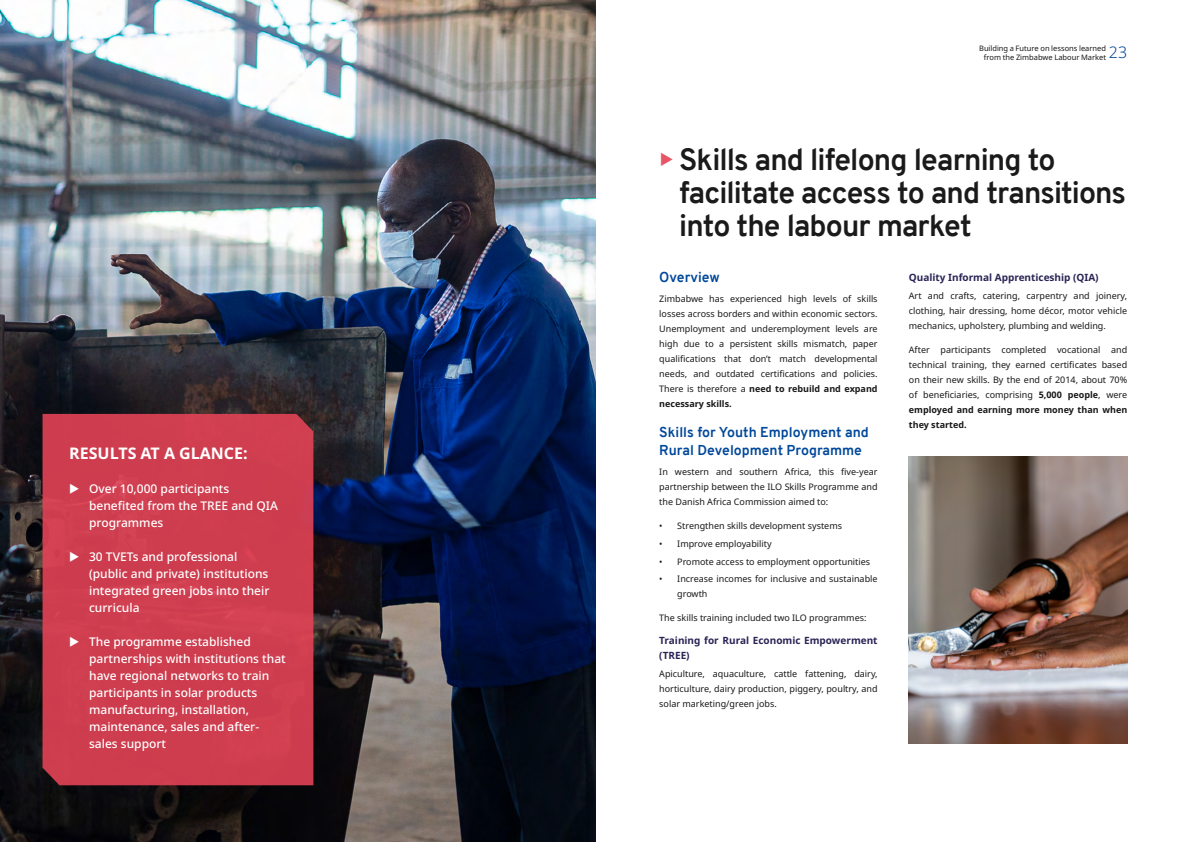
<style>
.page{position:relative;width:1191px;height:842px;background:#fff}
.page>*{position:absolute;margin:0;border:0;box-sizing:border-box;transform-origin:0 0}
.t1{font:700 30px/33px "Overpass";letter-spacing:-.03em;color:#000}
.t2{font:700 16px "Noto Sans";color:#fff}
.t3{font:300 16px "Noto Sans";color:#00489a}
.t4{font:700 14px/18px "Overpass";color:#00489a}
.t5{font:500 12px/17px "Noto Sans";color:#fff}
.t6{font:700 10px/15px "Noto Sans";color:#292455}
.t7{font:9px/15px "Noto Sans";color:#181818;text-align:justify}
.t8{font:7.5px/9.8px "Noto Sans";color:#181818;text-align:right}
.s1{font-weight:700}
</style>
<div class="page">
<img style="left:0;top:0;width:595px;height:842px">
<div style="left:43px;top:414px;width:270px;height:371px;background:#ce3d4f"></div>
<img style="left:909px;top:456px;width:218px;height:287px">
<svg style="left:70px;top:483px;width:9px;height:11px"></svg>
<svg style="left:70px;top:551px;width:9px;height:11px"></svg>
<svg style="left:70px;top:636px;width:9px;height:11px"></svg>
<h2 class="t2" style="left:69px;top:442px;width:180px">RESULTS AT A GLANCE:</h2>
<h3 class="t5" style="left:89px;top:480px;width:190px">Over 10,000 participants benefited from the TREE and QIA programmes</h3>
<h3 class="t5" style="left:89px;top:548px;width:182px">30 TVETs and professional (public and private) institutions integrated green jobs into their curricula</h3>
<h3 class="t5" style="left:89px;top:633px;width:198px">The programme established partnerships with institutions that have regional networks to train participants in solar products manufacturing, installation, maintenance, sales and after&shy;sales support</h3>
<p class="t8" style="left:979px;top:43px;width:128px">Building a Future on lessons learned from the Zimbabwe Labour Market</p>
<h2 class="t3" style="left:1108px;top:41px;width:20px">23</h2>
<h1 class="t1" style="left:679px;top:143px;width:448px">Skills and lifelong learning to facilitate access to and transitions into the labour market</h1>
<h3 class="t4" style="left:659px;top:268px;width:62px">Overview</h3>
<p class="t7" style="left:659px;top:292px;width:220px">Zimbabwe has experienced high levels of skills losses across borders and within economic sectors.<br>Unemployment and underemployment levels are high due to a persistent skills mismatch, paper qualifications that don’t match developmental needs, and outdated certifications and policies.<br>There is therefore a <span class="s1">need to rebuild and expand necessary skills.</span></p>
<h3 class="t4" style="left:659px;top:423px;width:211px">Skills for Youth Employment and<br>Rural Development Programme</h3>
<p class="t7" style="left:659px;top:465px;width:220px">In western and southern Africa, this five-year partnership between the ILO Skills Programme and the Danish Africa Commission aimed to:</p>
<p class="t7" style="left:659px;top:518px;width:184px">• Strengthen skills development systems</p>
<p class="t7" style="left:659px;top:536px;width:114px">• Improve employability</p>
<p class="t7" style="left:659px;top:554px;width:212px">• Promote access to employment opportunities</p>
<p class="t7" style="left:677px;top:572px;width:202px;text-indent:-18px">• Increase incomes for inclusive and sustainable growth</p>
<p class="t7" style="left:659px;top:610px;width:209px">The skills training included two ILO programmes:</p>
<p class="t6" style="left:659px;top:633px;width:220px">Training for Rural Economic Empowerment (TREE)</p>
<p class="t7" style="left:659px;top:667px;width:220px">Apiculture, aquaculture, cattle fattening, dairy, horticulture, dairy production, piggery, poultry, and solar marketing/green jobs.</p>
<p class="t6" style="left:909px;top:270px;width:191px">Quality Informal Apprenticeship (QIA)</p>
<p class="t7" style="left:909px;top:288px;width:220px">Art and crafts, catering, carpentry and joinery, clothing, hair dressing, home décor, motor vehicle mechanics, upholstery, plumbing and welding.</p>
<p class="t7" style="left:909px;top:342px;width:220px">After participants completed vocational and technical training, they earned certificates based on their new skills. By the end of 2014, about 70% of beneficiaries, comprising <span class="s1">5,000 people</span>, were <span class="s1">employed and earning more money than when they started.</span></p>
</div>
